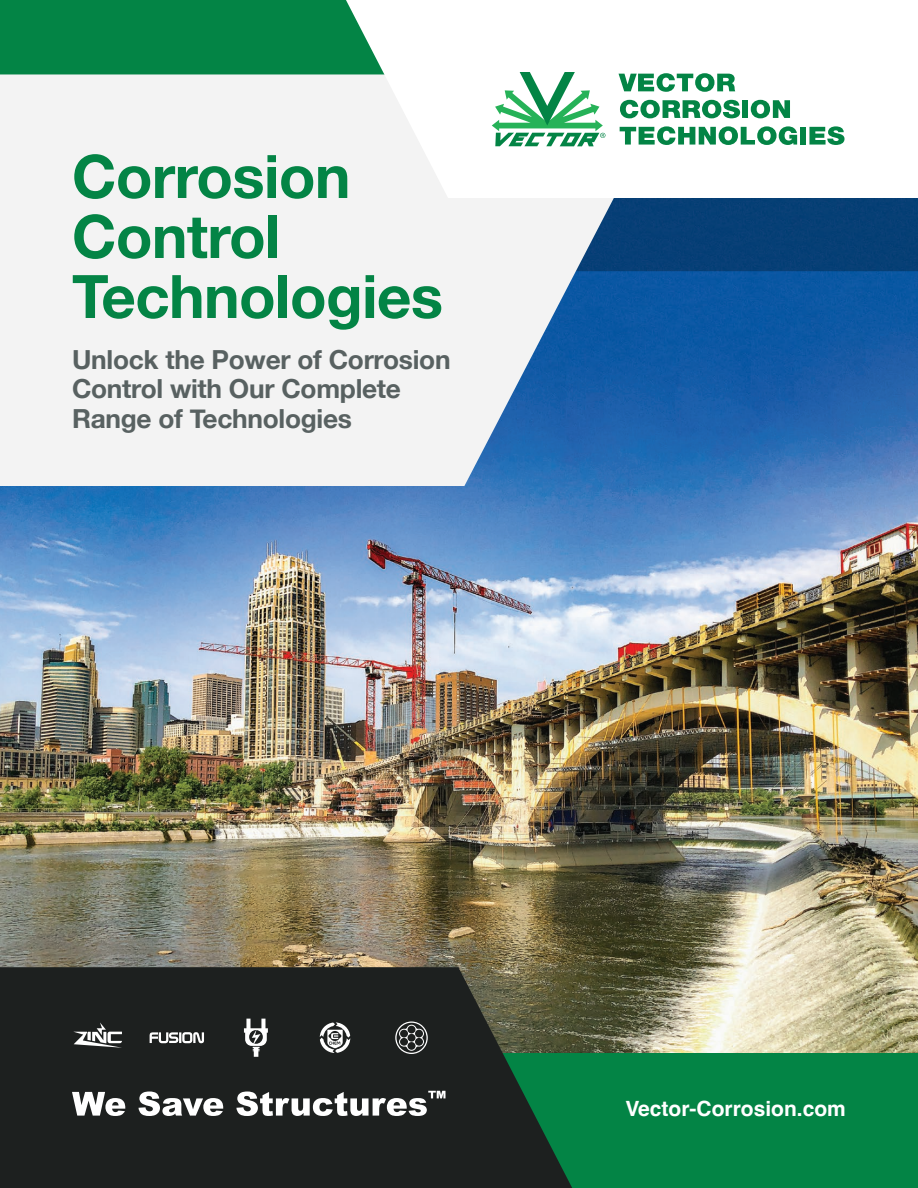
<style>
.page{position:relative;width:918px;height:1188px;background:#fff}
.page>*{position:absolute;margin:0;border:0;box-sizing:border-box;transform-origin:0 0}
.t1{font:700 60px/60px "Helvetica Neue";letter-spacing:-.01em;color:#038445}
.t2{font:700 26.25px/29.2px "Helvetica Neue";letter-spacing:-.01em;color:#586161}
.t3{font:700 21px "Helvetica";color:#fff}
</style>
<div class="page">
<img style="left:0;top:271px;width:918px;height:782px">
<div style="left:717px;top:198px;width:201px;height:73px;background:#063f75"></div>
<div style="left:415px;top:1053px;width:503px;height:135px;background:#038445"></div>
<svg style="left:0;top:74px;width:717px;height:412px;fill:#f3f3f3"></svg>
<div style="left:0;top:0;width:346px;height:74px;background:#038445"></div>
<svg style="left:346px;top:0;width:452px;height:198px"></svg>
<svg style="left:492px;top:72px;width:113px;height:74px"></svg>
<svg style="left:619px;top:73px;width:116px;height:19px"></svg>
<svg style="left:620px;top:100px;width:120px;height:18px"></svg>
<div style="left:742px;top:100px;width:6px;height:18px;background:#038445"></div>
<svg style="left:751px;top:100px;width:39px;height:18px"></svg>
<svg style="left:620px;top:126px;width:177px;height:19px"></svg>
<div style="left:800px;top:127px;width:6px;height:18px;background:#038445"></div>
<svg style="left:809px;top:126px;width:36px;height:19px"></svg>
<svg style="left:0;top:967px;width:572px;height:221px;background:#202823"></svg>
<svg style="left:73px;top:1022px;width:49px;height:26px"></svg>
<svg style="left:244px;top:1019px;width:24px;height:38px"></svg>
<svg style="left:320px;top:1022px;width:30px;height:31px"></svg>
<svg style="left:150px;top:1032px;width:54px;height:11px"></svg>
<svg style="left:72px;top:1092px;width:53px;height:24px"></svg>
<svg style="left:139px;top:1092px;width:84px;height:24px"></svg>
<svg style="left:236px;top:1091px;width:210px;height:25px"></svg>
<svg style="left:395px;top:1021px;width:33px;height:33px"></svg>
<h3 class="t1" style="left:72px;top:148px;width:373px">Corrosion<br>Control<br>Technologies</h3>
<h3 class="t2" style="left:72px;top:346px;width:380px">Unlock the Power of Corrosion<br>Control with Our Complete<br>Range of Technologies</h3>
<h4 class="t3" style="left:625px;top:1096px;width:222px">Vector-Corrosion.com</h4>
</div>
